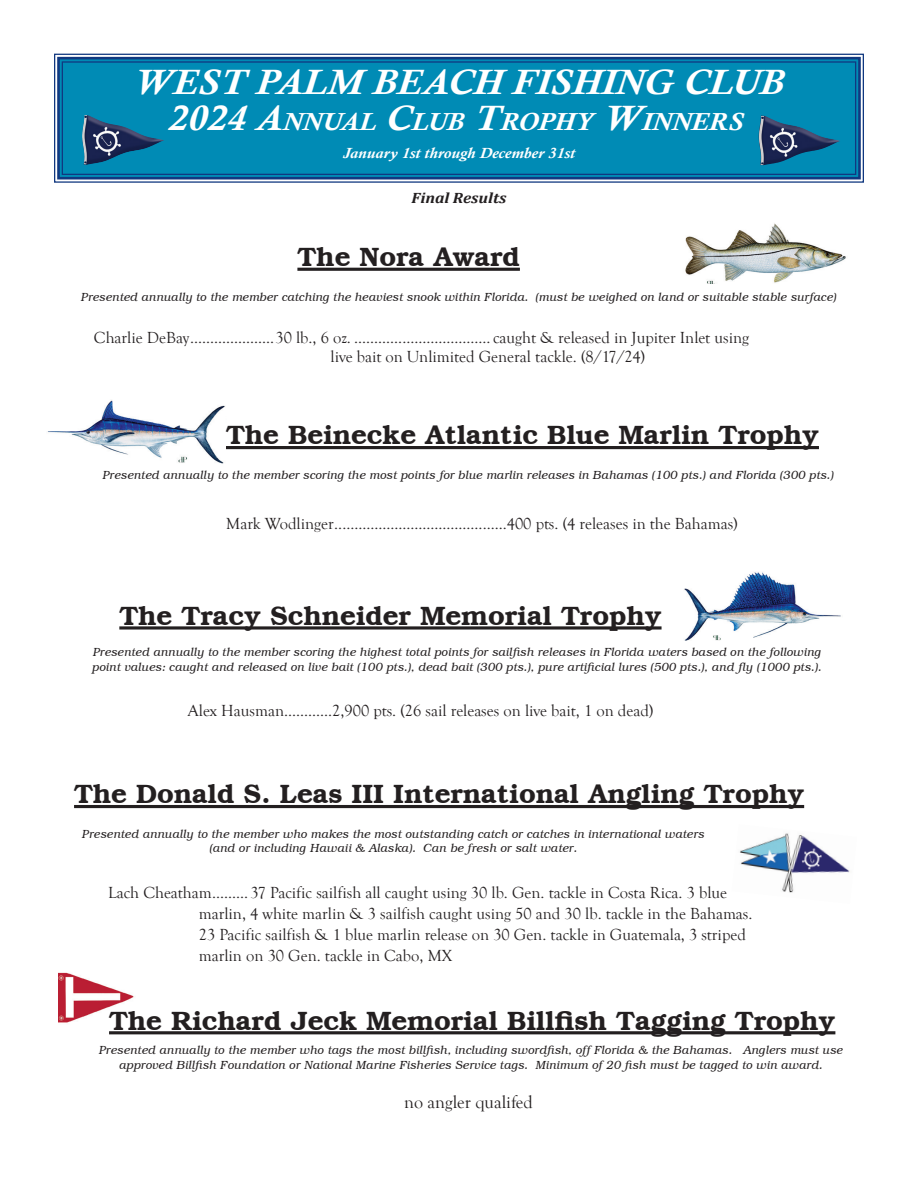
<style>
.page{position:relative;width:918px;height:1188px;background:#fff}
.page>*{position:absolute;margin:0;border:0;box-sizing:border-box;transform-origin:0 0}
.t1{font:italic 700 36px "Calisto";color:#fff;scale:1.1 1}
.t2{font:600 27px "Bookman";color:#231f20}
.t3{font:italic 700 25.2px "Calisto";color:#fff;scale:1.1 1}
.t4{font:18px "Goudy Old Style T";color:#231f20}
.t5{font:16.5px/21px "Goudy Old Style T";color:#231f20}
.t6{font:italic 700 15px "Calisto";color:#fff;scale:1.1 1}
.t7{font:italic 700 15px "Cambria";color:#231f20;scale:1.1 1}
.t8{font:italic 300 12px/14.4px "Bookman";color:#231f20;text-align:center}
.s1{font-size:36px}
</style>
<div class="page">
<img style="left:58px;top:972px;width:76px;height:51px">
<img style="left:47px;top:400px;width:178px;height:64px">
<img style="left:684px;top:572px;width:157px;height:69px">
<img style="left:685px;top:223px;width:161px;height:60px">
<hr style="left:297px;top:268px;width:223px;height:3px;background:#231f20">
<hr style="left:226px;top:446px;width:593px;height:3px;background:#231f20">
<svg style="left:119px;top:626px;width:543px;height:4px;background:#514e4f"></svg>
<div style="left:819px;top:629px;width:12px;height:9px;background:#fff"></div>
<hr style="left:109px;top:1031px;width:726px;height:3px;background:#231f20">
<img style="left:740px;top:833px;width:110px;height:60px">
<hr style="left:74px;top:805px;width:730px;height:3px;background:#231f20">
<svg style="left:54px;top:53px;width:810px;height:130px;background:#0b8db6"></svg>
<div style="left:57px;top:57px;width:804px;height:123px;border:3px solid #113880"></div>
<div style="left:62px;top:61px;width:794px;height:114px;border:1px solid #113880"></div>
<img style="left:82px;top:115px;width:68px;height:50px">
<img style="left:759px;top:115px;width:67px;height:50px">
<h1 class="t1" style="left:134px;top:61px;width:592px">WEST PALM BEACH FISHING CLUB</h1>
<h3 class="t3" style="left:168px;top:107px;width:524px"><span class="s1">2024 A</span>NNUAL <span class="s1">C</span>LUB <span class="s1">T</span>ROPHY <span class="s1">W</span>INNERS</h3>
<p class="t6" style="left:343px;top:144px;width:213px">January 1st through December 31st</p>
<p class="t7" style="left:412px;top:189px;width:88px">Final Results</p>
<h2 class="t2" style="left:297px;top:240px;width:224px">The Nora Award</h2>
<p class="t8" style="left:81px;top:290px;width:757px">Presented annually to the member catching the heaviest snook within Florida. (must be weighed on land or suitable stable surface)</p>
<h3 class="t5" style="left:331px;top:328px;width:420px;line-height:19.5px;text-indent:-237px">Charlie DeBay .....................30 lb., 6 oz. ..................................caught &amp; released in Jupiter Inlet using live bait on Unlimited General tackle. (8/17/24)</h3>
<h2 class="t2" style="left:226px;top:419px;width:594px">The Beinecke Atlantic Blue Marlin Trophy</h2>
<p class="t8" style="left:103px;top:467px;width:733px">Presented annually to the member scoring the most points for blue marlin releases in Bahamas (100 pts.) and Florida (300 pts.)</p>
<h3 class="t5" style="left:226px;top:513px;width:513px">Mark Wodlinger ...........................................400 pts. (4 releases in the Bahamas)</h3>
<h2 class="t2" style="left:119px;top:599px;width:544px">The Tracy Schneider Memorial Trophy</h2>
<p class="t8" style="left:93px;top:645px;width:731px;text-align:left">Presented annually to the member scoring the highest total points for sailfish releases in Florida waters based on the following point values: caught and released on live bait (100 pts.), dead bait (300 pts.), pure artificial lures (500 pts.), and fly (1000 pts.).</p>
<h3 class="t5" style="left:188px;top:701px;width:467px">Alex Hausman............2,900 pts. (26 sail releases on live bait, 1 on dead)</h3>
<h2 class="t2" style="left:74px;top:778px;width:732px">The Donald S. Leas III International Angling Trophy</h2>
<p class="t8" style="left:82px;top:826px;width:624px">Presented annually to the member who makes the most outstanding catch or catches in international waters (and or including Hawaii &amp; Alaska). Can be fresh or salt water.</p>
<p class="t5" style="left:199px;top:883px;width:555px;text-indent:-91px">Lach Cheatham ......... 37 Pacific sailfish all caught using 30 lb. Gen. tackle in Costa Rica. 3 blue marlin, 4 white marlin &amp; 3 sailfish caught using 50 and 30 lb. tackle in the Bahamas.<br>23 Pacific sailfish &amp; 1 blue marlin release on 30 Gen. tackle in Guatemala, 3 striped marlin on 30 Gen. tackle in Cabo, MX</p>
<h2 class="t2" style="left:109px;top:1004px;width:728px">The Richard Jeck Memorial Billfish Tagging Trophy</h2>
<p class="t8" style="left:99px;top:1043px;width:746px">Presented annually to the member who tags the most billfish, including swordfish, off Florida &amp; the Bahamas. Anglers must use approved Billfish Foundation or National Marine Fisheries Service tags. Minimum of 20 fish must be tagged to win award.</p>
<h3 class="t4" style="left:404px;top:1092px;width:130px">no angler qualifed</h3>
</div>
